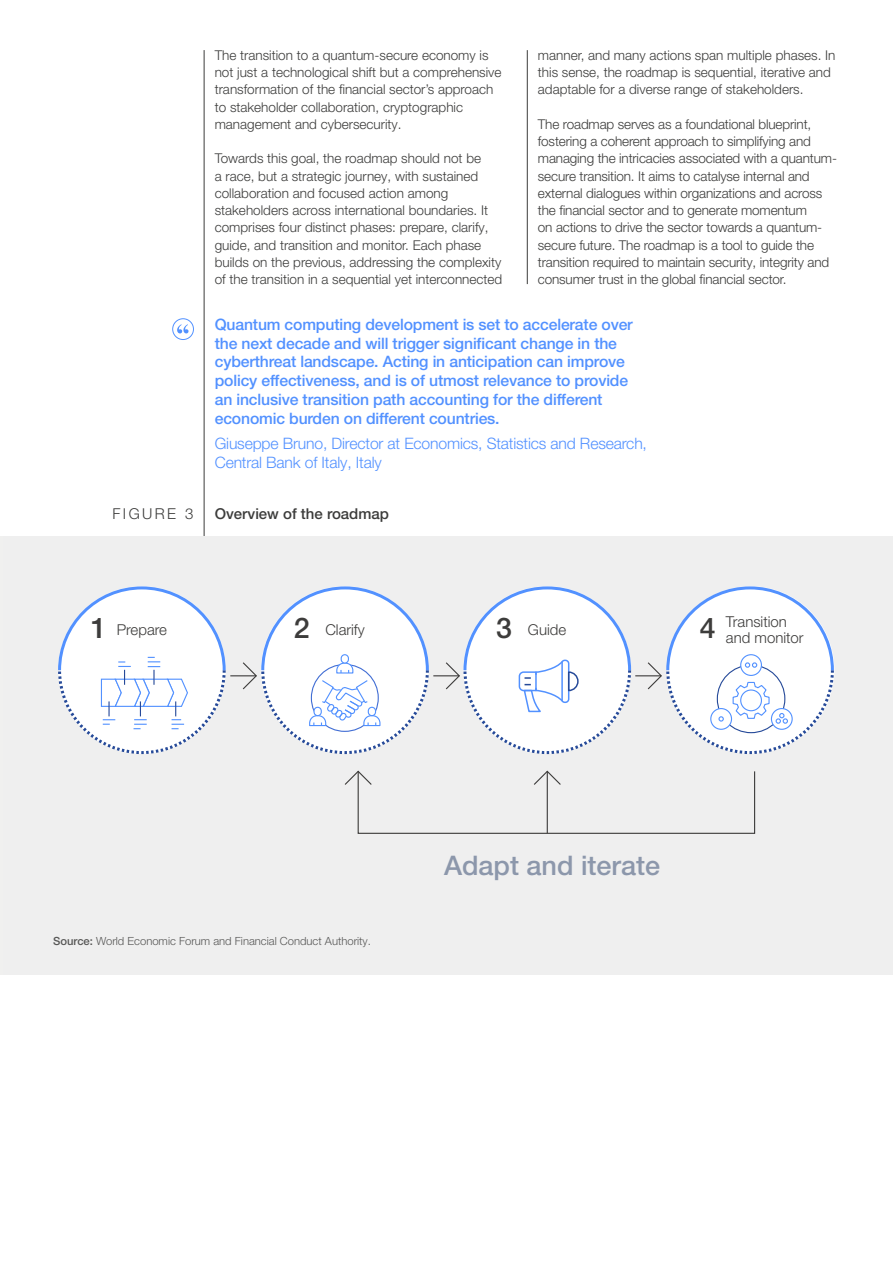
<style>
.page{position:relative;width:893px;height:1263px;background:#fff}
.page>*{position:absolute;margin:0;border:0;box-sizing:border-box;transform-origin:0 0}
.t1{font:500 27px "Helvetica Neue LT Pro";color:#8c97ab}
.t2{font:500 15.75px/18.8px "Helvetica Neue LT Pro";letter-spacing:-.01em;color:#5291ff}
.t3{font:300 15.75px/18.8px "Helvetica Neue LT Pro";letter-spacing:-.01em;color:#5291ff}
.t4{font:300 15px/16.5px "Helvetica Neue LT Pro";color:#3d3c3b}
.t5{font:500 15px "Helvetica Neue LT Pro";color:#3c3c3b}
.t6{font:300 15px "Helvetica Neue LT Pro";letter-spacing:.16em;color:#3c3c3b}
.t7{font:300 13.5px/17.2px "Helvetica Neue LT Pro";color:#3c3c3b}
.t8{font:300 11.25px "Helvetica Neue LT Pro";color:#575756}
.s1{font-weight:500;font-size:28.5px}
.s2{font-weight:500}
</style>
<div class="page">
<hr style="left:527px;top:50px;width:1px;height:234px;background:#3c3c3b">
<div style="left:172px;top:319px;width:22px;height:21px;border:1px solid #5291ff;border-radius:50%"></div>
<svg style="left:177px;top:324px;width:11px;height:9px"></svg>
<hr style="left:204px;top:50px;width:1px;height:504px;background:#3c3c3b">
<div style="left:3px;top:536px;width:890px;height:438px;background:#efefef"></div>
<div style="left:358px;top:771px;width:397px;height:63px;border:1px solid #3d3c3b"></div>
<svg style="left:344px;top:770px;width:29px;height:16px"></svg>
<hr style="left:547px;top:771px;width:1px;height:62px;background:#3d3c3b">
<svg style="left:533px;top:770px;width:29px;height:16px"></svg>
<svg style="left:58px;top:586px;width:776px;height:169px"></svg>
<p class="t7" style="left:215px;top:46px;width:288px">The transition to a quantum-secure economy is not just a technological shift but a comprehensive transformation of the financial sector’s approach to stakeholder collaboration, cryptographic management and cybersecurity.</p>
<p class="t7" style="left:215px;top:150px;width:289px">Towards this goal, the roadmap should not be<br>a race, but a strategic journey, with sustained collaboration and focused action among stakeholders across international boundaries. It comprises four distinct phases: prepare, clarify, guide, and transition and monitor. Each phase builds on the previous, addressing the complexity of the transition in a sequential yet interconnected</p>
<p class="t7" style="left:538px;top:46px;width:299px">manner, and many actions span multiple phases. In this sense, the roadmap is sequential, iterative and adaptable for a diverse range of stakeholders.</p>
<p class="t7" style="left:538px;top:115px;width:301px">The roadmap serves as a foundational blueprint, fostering a coherent approach to simplifying and managing the intricacies associated with a quantum&shy;secure transition. It aims to catalyse internal and external dialogues within organizations and across the financial sector and to generate momentum<br>on actions to drive the sector towards a quantum&shy;secure future. The roadmap is a tool to guide the transition required to maintain security, integrity and consumer trust in the global financial sector.</p>
<p class="t2" style="left:215px;top:315px;width:420px">Quantum computing development is set to accelerate over the next decade and will trigger significant change in the cyberthreat landscape. Acting in anticipation can improve policy effectiveness, and is of utmost relevance to provide an inclusive transition path accounting for the different economic burden on different countries.</p>
<p class="t3" style="left:215px;top:433px;width:434px">Giuseppe Bruno, Director at Economics, Statistics and Research,<br>Central Bank of Italy, Italy</p>
<p class="t6" style="left:112px;top:504px;width:82px">FIGURE 3</p>
<p class="t5" style="left:215px;top:505px;width:176px">Overview of the roadmap</p>
<p class="t4" style="left:91px;top:621px;width:78px"><span class="s1">1</span> Prepare</p>
<p class="t4" style="left:294px;top:621px;width:72px"><span class="s1">2</span> Clarify</p>
<p class="t4" style="left:496px;top:621px;width:72px"><span class="s1">3</span> Guide</p>
<p class="t4" style="left:700px;top:613px;width:105px;text-indent:26px">Transition<br><sup>4</sup> and monitor</p>
<p class="t8" style="left:53px;top:934px;width:319px"><span class="s2">Source:</span> World Economic Forum and Financial Conduct Authority.</p>
<h1 class="t1" style="left:444px;top:849px;width:218px">Adapt and iterate</h1>
</div>
